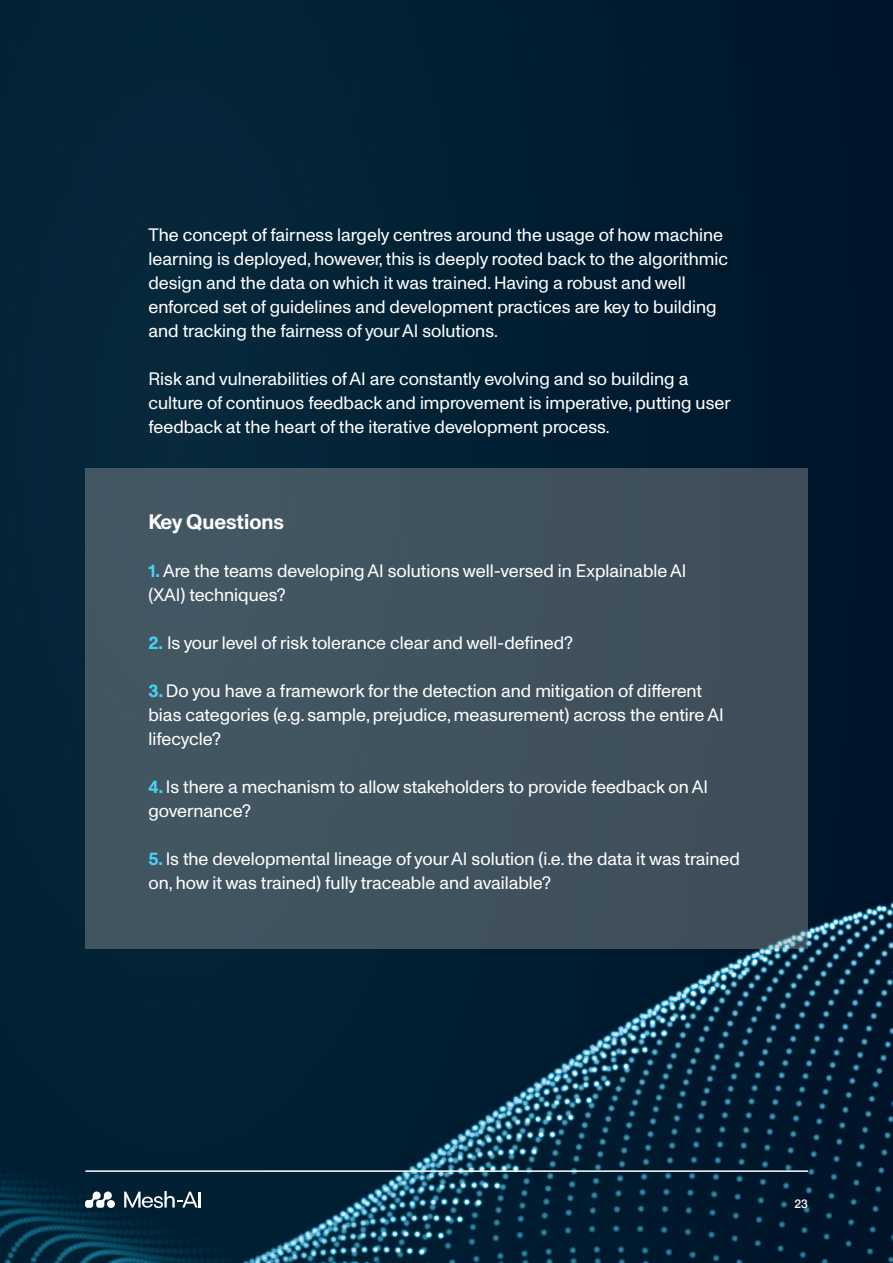
<style>
.page{position:relative;width:893px;height:1263px;background:#fff}
.page>*{position:absolute;margin:0;border:0;box-sizing:border-box;transform-origin:0 0}
.t1{font:700 21px "Monument Grotesk";color:#fff}
.t2{font:18px/24px "Monument Grotesk";color:#fff}
.t3{font:500 12px "Helvetica Neue";color:#fff}
.s1{font-weight:700;color:#45d2f4}
</style>
<div class="page">
<img style="left:0;top:0;width:893px;height:1263px">
<hr style="left:85px;top:1170px;width:723px;height:2px;background:#fff">
<svg style="left:85px;top:1191px;width:27px;height:17px"></svg>
<div style="left:107px;top:1200px;width:8px;height:8px;background:#fff;border-radius:50%"></div>
<svg style="left:124px;top:1191px;width:76px;height:17px"></svg>
<div style="left:85px;top:468px;width:723px;height:480px;background:#40535f"></div>
<p class="t2" style="left:148px;top:222px;width:581px">The concept of fairness largely centres around the usage of how machine learning is deployed, however, this is deeply rooted back to the algorithmic design and the data on which it was trained. Having a robust and well enforced set of guidelines and development practices are key to building and tracking the fairness of your AI solutions.</p>
<p class="t2" style="left:148px;top:366px;width:584px">Risk and vulnerabilities of AI are constantly evolving and so building a culture of continuos feedback and improvement is imperative, putting user feedback at the heart of the iterative development process.</p>
<p class="t1" style="left:148px;top:507px;width:137px">Key Questions</p>
<p class="t2" style="left:148px;top:558px;width:540px"><span class="s1">1.</span> Are the teams developing AI solutions well-versed in Explainable AI (XAI) techniques?</p>
<p class="t2" style="left:148px;top:630px;width:426px"><span class="s1">2.</span> Is your level of risk tolerance clear and well-defined?</p>
<p class="t2" style="left:148px;top:678px;width:577px"><span class="s1">3.</span> Do you have a framework for the detection and mitigation of different bias categories (e.g. sample, prejudice, measurement) across the entire AI lifecycle?</p>
<p class="t2" style="left:148px;top:774px;width:561px"><span class="s1">4.</span> Is there a mechanism to allow stakeholders to provide feedback on AI governance?</p>
<p class="t2" style="left:148px;top:846px;width:593px"><span class="s1">5.</span> Is the developmental lineage of your AI solution (i.e. the data it was trained on, how it was trained) fully traceable and available?</p>
<p class="t3" style="left:795px;top:1194px;width:15px">23</p>
</div>
